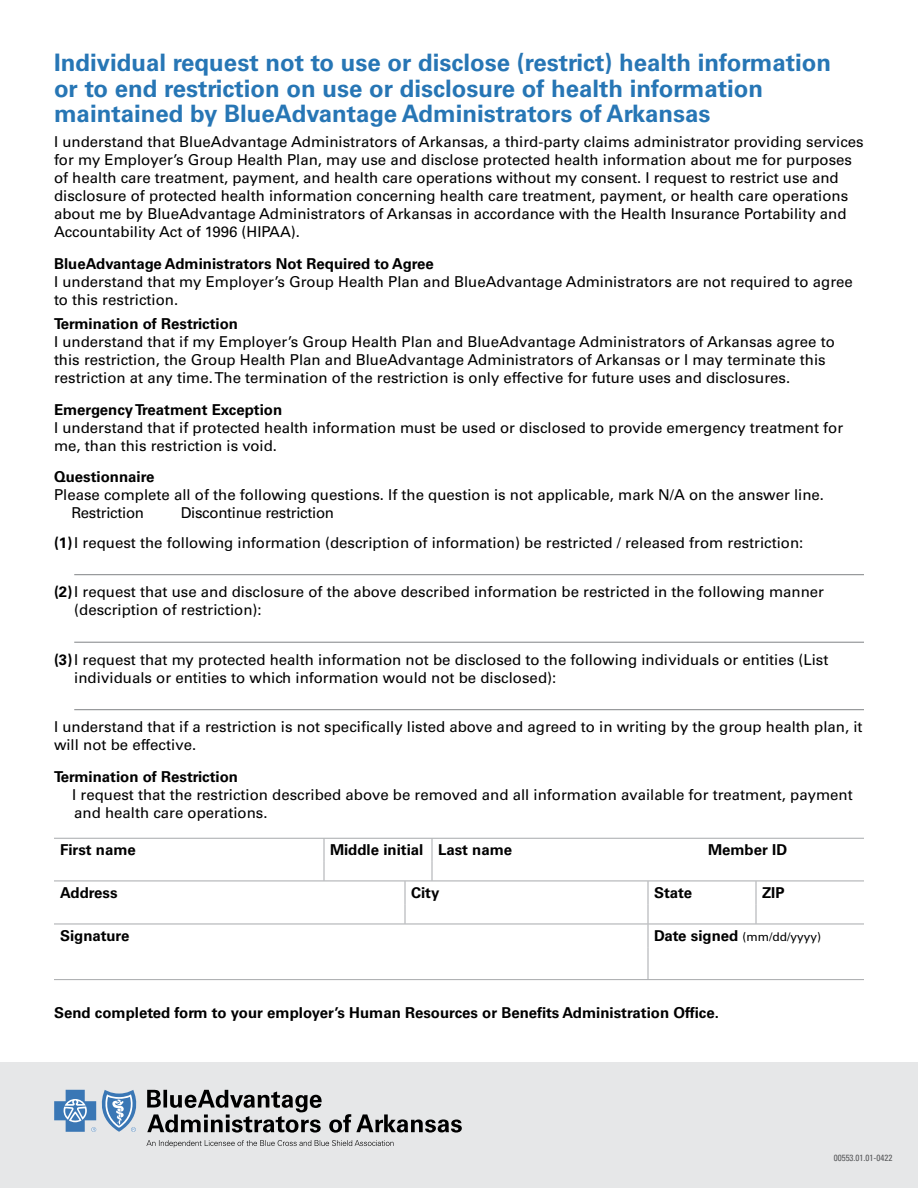
<style>
.page{position:relative;width:918px;height:1188px;background:#fff}
.page>*{position:absolute;margin:0;border:0;box-sizing:border-box;transform-origin:0 0}
.Title_of_document{font:700 24px/25.5px "Univers LT Std";color:#2776b5}
.Checkboxes{font:15px/18px "Univers LT Std";color:#000}
.Lables{font:700 15px "Univers LT Std";color:#000}
.Checkboxes-2{font:15px "Univers LT Std";letter-spacing:-.02em;color:#000}
.Lables-2{font:12px "Univers LT Std";color:#000}
.t1{font:condensed 9px "Univers LT Std";color:#58595b}
.s1{font-weight:700}
.s2{font-weight:700;font-size:15px}
</style>
<div class="page">
<svg style="left:432px;top:839px;width:1px;height:42px"></svg>
<hr style="left:54px;top:838px;width:270px;height:1px;background:#a7a9ac">
<hr style="left:324px;top:838px;width:108px;height:1px;background:#a7a9ac">
<hr style="left:432px;top:838px;width:270px;height:1px;background:#a7a9ac">
<hr style="left:702px;top:838px;width:162px;height:1px;background:#a7a9ac">
<svg style="left:324px;top:839px;width:1px;height:42px"></svg>
<hr style="left:54px;top:881px;width:270px;height:1px;background:#a7a9ac">
<hr style="left:324px;top:881px;width:108px;height:1px;background:#a7a9ac">
<hr style="left:432px;top:881px;width:270px;height:1px;background:#a7a9ac">
<hr style="left:702px;top:881px;width:162px;height:1px;background:#a7a9ac">
<svg style="left:756px;top:881px;width:1px;height:43px"></svg>
<svg style="left:405px;top:881px;width:1px;height:43px"></svg>
<hr style="left:54px;top:924px;width:351px;height:1px;background:#a7a9ac">
<hr style="left:405px;top:924px;width:243px;height:1px;background:#a7a9ac">
<hr style="left:648px;top:924px;width:108px;height:1px;background:#a7a9ac">
<hr style="left:756px;top:924px;width:108px;height:1px;background:#a7a9ac">
<hr style="left:54px;top:979px;width:594px;height:1px;background:#a7a9ac">
<hr style="left:648px;top:979px;width:216px;height:1px;background:#a7a9ac">
<svg style="left:648px;top:881px;width:1px;height:66px"></svg>
<hr style="left:648px;top:947px;width:1px;height:32px;background:#a7a9ac">
<hr style="left:74px;top:574px;width:790px;height:1px;background:#808285">
<hr style="left:74px;top:642px;width:790px;height:1px;background:#808285">
<hr style="left:74px;top:709px;width:790px;height:1px;background:#808285">
<div style="left:0;top:1063px;width:918px;height:125px;background:#e6e7e8"></div>
<svg style="left:54px;top:1090px;width:408px;height:43px"></svg>
<svg style="left:146px;top:1140px;width:248px;height:7px"></svg>
<p class="Title_of_document" style="left:54px;top:50px;width:779px">Individual request not to use or disclose (restrict) health information or to end restriction on use or disclosure of health information maintained by BlueAdvantage Administrators of Arkansas</p>
<p class="Checkboxes" style="left:54px;top:133px;width:811px">I understand that BlueAdvantage Administrators of Arkansas, a third-party claims administrator providing services for my Employer’s Group Health Plan, may use and disclose protected health information about me for purposes of health care treatment, payment, and health care operations without my consent. I request to restrict use and disclosure of protected health information concerning health care treatment, payment, or health care operations about me by BlueAdvantage Administrators of Arkansas in accordance with the Health Insurance Portability and Accountability Act of 1996 (HIPAA).</p>
<p class="Lables" style="left:54px;top:254px;width:381px">BlueAdvantage Administrators Not Required to Agree</p>
<p class="Checkboxes" style="left:54px;top:272px;width:800px">I understand that my Employer’s Group Health Plan and BlueAdvantage Administrators are not required to agree to this restriction.</p>
<p class="Checkboxes" style="left:54px;top:315px;width:782px"><span class="s1">Termination of Restriction<br></span>I understand that if my Employer’s Group Health Plan and BlueAdvantage Administrators of Arkansas agree to this restriction, the Group Health Plan and BlueAdvantage Administrators of Arkansas or I may terminate this restriction at any time. The termination of the restriction is only effective for future uses and disclosures.</p>
<p class="Lables" style="left:54px;top:401px;width:230px">Emergency Treatment Exception</p>
<p class="Checkboxes" style="left:54px;top:419px;width:791px">I understand that if protected health information must be used or disclosed to provide emergency treatment for me, than this restriction is void.</p>
<p class="Lables" style="left:54px;top:468px;width:102px">Questionnaire</p>
<p class="Checkboxes" style="left:54px;top:486px;width:772px">Please complete all of the following questions. If the question is not applicable, mark N/A on the answer line.</p>
<p class="Checkboxes-2" style="left:72px;top:504px;width:74px">Restriction</p>
<p class="Checkboxes-2" style="left:181px;top:504px;width:155px">Discontinue restriction</p>
<p class="Checkboxes" style="left:54px;top:533px;width:751px"><span class="s1">(1)</span>I request the following information (description of information) be restricted / released from restriction:</p>
<p class="Checkboxes" style="left:74px;top:583px;width:751px;text-indent:-20px"><span class="s1">(2)</span>I request that use and disclosure of the above described information be restricted in the following manner (description of restriction):</p>
<p class="Checkboxes" style="left:74px;top:650px;width:756px;text-indent:-20px"><span class="s1">(3)</span>I request that my protected health information not be disclosed to the following individuals or entities (List individuals or entities to which information would not be disclosed):</p>
<p class="Checkboxes" style="left:54px;top:718px;width:810px">I understand that if a restriction is not specifically listed above and agreed to in writing by the group health plan, it will not be effective.</p>
<p class="Lables" style="left:54px;top:767px;width:186px">Termination of Restriction</p>
<p class="Checkboxes" style="left:72px;top:785px;width:782px">I request that the restriction described above be removed and all information available for treatment, payment and health care operations.</p>
<p class="Lables" style="left:60px;top:841px;width:77px">First name</p>
<p class="Lables" style="left:330px;top:841px;width:95px">Middle initial</p>
<p class="Lables" style="left:438px;top:841px;width:76px">Last name</p>
<p class="Lables" style="left:708px;top:841px;width:81px">Member ID</p>
<p class="Lables" style="left:60px;top:884px;width:59px">Address</p>
<p class="Lables" style="left:411px;top:884px;width:30px">City</p>
<p class="Lables" style="left:654px;top:884px;width:40px">State</p>
<p class="Lables" style="left:762px;top:884px;width:24px">ZIP</p>
<p class="Lables" style="left:60px;top:927px;width:71px">Signature</p>
<p class="Lables-2" style="left:654px;top:930px;width:169px"><span class="s2">Date signed</span> (mm/dd/yyyy)</p>
<p class="Lables" style="left:54px;top:1004px;width:666px">Send completed form to your employer’s Human Resources or Benefits Administration Office.</p>
<p class="t1" style="left:834px;top:1152px;width:60px">00553.01.01-0422</p>
</div>
